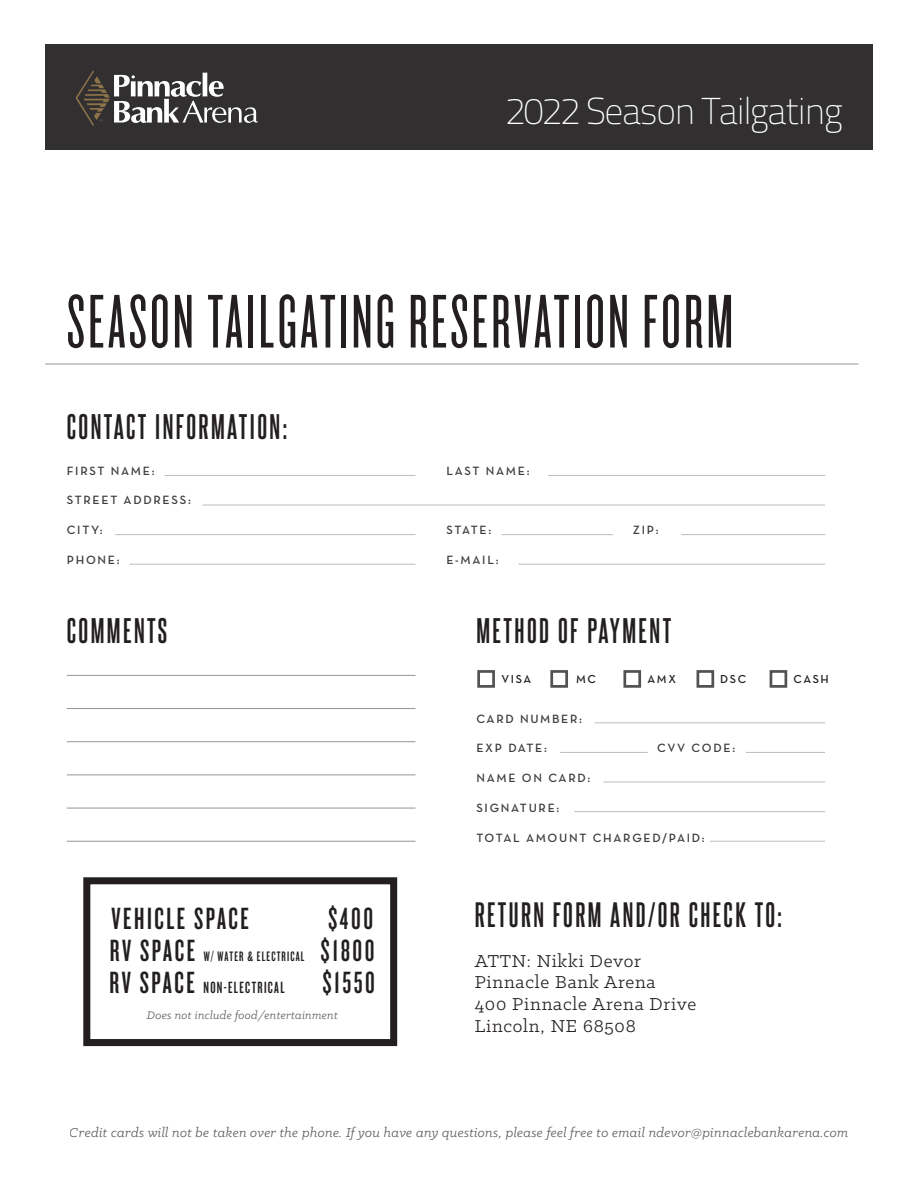
<style>
.page{position:relative;width:918px;height:1188px;background:#fff}
.page>*{position:absolute;margin:0;border:0;box-sizing:border-box;transform-origin:0 0}
.t1{font:79.05px "Knockout HTF26 Junior Flyweight";letter-spacing:.04em;color:#231f20}
.t2{font:100 37.35px "Titillium Text 22 L";letter-spacing:-.04em;color:#fff}
.t3{font:31.95px "Knockout HTF47 Bantamweight";letter-spacing:.08em;color:#231f20}
.t4{font:700 30.3px "Steelfish Rg";letter-spacing:.08em;color:#231f20}
.t5{font:700 30px "Steelfish Rg";letter-spacing:.08em;color:#231f20}
.t6{font:19.5px "Klinic Slab";letter-spacing:.04em;color:#231f20}
.t7{font:16.95px "Knockout HTF47 Bantamweight";letter-spacing:.08em;color:#231f20}
.t8{font:italic 14.4px "Klinic Slab";letter-spacing:.02em;color:#231f20}
.t9{font:14.25px "Knockout HTF47 Bantamweight";letter-spacing:.08em;color:#231f20}
.t10{font:12.3px "Neutra Text Demi Alt";letter-spacing:.14em;color:#3e3e3f}
.t11{font:italic 12.3px "Klinic Slab";letter-spacing:.02em;color:#231f20}
.t12{font:11.7px "Neutra Text Demi Alt";letter-spacing:.14em;color:#231f20}
.s1{font-size:31.95px}
</style>
<div class="page">
<div style="left:45px;top:44px;width:828px;height:106px;background:#312f30"></div>
<hr style="left:165px;top:475px;width:250px;height:1px;background:#bcbdc0">
<hr style="left:560px;top:752px;width:88px;height:1px;background:#bcbdc0">
<hr style="left:746px;top:752px;width:79px;height:1px;background:#bcbdc0">
<hr style="left:595px;top:723px;width:230px;height:1px;background:#bcbdc0">
<hr style="left:548px;top:475px;width:277px;height:1px;background:#bcbdc0">
<hr style="left:202px;top:505px;width:623px;height:1px;background:#bcbdc0">
<hr style="left:603px;top:782px;width:222px;height:1px;background:#bcbdc0">
<hr style="left:115px;top:534px;width:300px;height:1px;background:#bcbdc0">
<hr style="left:574px;top:811px;width:251px;height:1px;background:#bcbdc0">
<hr style="left:501px;top:534px;width:112px;height:1px;background:#bcbdc0">
<hr style="left:681px;top:534px;width:144px;height:1px;background:#bcbdc0">
<hr style="left:130px;top:564px;width:285px;height:1px;background:#bcbdc0">
<hr style="left:67px;top:708px;width:348px;height:1px;background:#939598">
<hr style="left:67px;top:741px;width:348px;height:1px;background:#939598">
<hr style="left:67px;top:775px;width:348px;height:1px;background:#939598">
<hr style="left:67px;top:808px;width:348px;height:1px;background:#939598">
<hr style="left:67px;top:841px;width:348px;height:1px;background:#939598">
<hr style="left:67px;top:675px;width:348px;height:1px;background:#939598">
<hr style="left:710px;top:841px;width:115px;height:1px;background:#bcbdc0">
<hr style="left:518px;top:564px;width:307px;height:1px;background:#bcbdc0">
<svg style="left:75px;top:70px;width:183px;height:56px"></svg>
<hr style="left:45px;top:364px;width:814px;height:1px;background:#939598">
<div style="left:477px;top:670px;width:18px;height:18px;border:3px solid #545155"></div>
<div style="left:550px;top:670px;width:18px;height:18px;border:3px solid #545155"></div>
<div style="left:623px;top:670px;width:18px;height:18px;border:3px solid #545155"></div>
<div style="left:697px;top:670px;width:17px;height:18px;border:3px solid #545155"></div>
<div style="left:770px;top:670px;width:17px;height:18px;border:3px solid #545155"></div>
<div style="left:83px;top:877px;width:314px;height:169px;border:7px solid #231f20"></div>
<p class="t2" style="left:506px;top:84px;width:339px">2022 Season Tailgating</p>
<p class="t1" style="left:67px;top:284px;width:668px">SEASON TAILGATING RESERVATION FORM</p>
<p class="t4" style="left:67px;top:408px;width:222px">CONTACT INFORMATION:</p>
<p class="t10" style="left:67px;top:463px;width:89px">FIRST NAME:</p>
<p class="t10" style="left:67px;top:493px;width:126px">STREET ADDRESS:</p>
<p class="t10" style="left:67px;top:522px;width:37px">CITY:</p>
<p class="t10" style="left:67px;top:552px;width:54px">PHONE:</p>
<p class="t4" style="left:67px;top:612px;width:102px">COMMENTS</p>
<p class="t3" style="left:112px;top:903px;width:139px">VEHICLE SPACE</p>
<p class="t3" style="left:328px;top:903px;width:47px">$400</p>
<p class="t3" style="left:110px;top:935px;width:87px">RV SPACE</p>
<p class="t9" style="left:204px;top:949px;width:102px">W/ WATER &amp; ELECTRICAL</p>
<p class="t3" style="left:320px;top:935px;width:56px">$1800</p>
<p class="t7" style="left:110px;top:979px;width:267px"><span class="s1">RV SPACE</span> NON-ELECTRICAL <span class="s1">$1550</span></p>
<p class="t11" style="left:147px;top:1008px;width:192px">Does not include food/entertainment</p>
<p class="t10" style="left:446px;top:463px;width:85px">LAST NAME:</p>
<p class="t10" style="left:446px;top:522px;width:46px">STATE:</p>
<p class="t10" style="left:633px;top:522px;width:27px">ZIP:</p>
<p class="t10" style="left:446px;top:552px;width:54px">E-MAIL:</p>
<p class="t4" style="left:476px;top:612px;width:196px">METHOD OF PAYMENT</p>
<p class="t12" style="left:501px;top:671px;width:31px">VISA</p>
<p class="t12" style="left:576px;top:671px;width:21px">MC</p>
<p class="t12" style="left:647px;top:671px;width:30px">AMX</p>
<p class="t12" style="left:720px;top:671px;width:27px">DSC</p>
<p class="t12" style="left:794px;top:671px;width:37px">CASH</p>
<p class="t10" style="left:476px;top:711px;width:107px">CARD NUMBER:</p>
<p class="t10" style="left:476px;top:741px;width:72px">EXP DATE:</p>
<p class="t10" style="left:657px;top:741px;width:80px">CVV CODE:</p>
<p class="t10" style="left:476px;top:770px;width:115px">NAME ON CARD:</p>
<p class="t10" style="left:476px;top:800px;width:85px">SIGNATURE:</p>
<p class="t10" style="left:476px;top:830px;width:230px">TOTAL AMOUNT CHARGED/PAID:</p>
<p class="t5" style="left:475px;top:896px;width:309px">RETURN FORM AND/OR CHECK TO:</p>
<p class="t6" style="left:475px;top:948px;width:168px">ATTN: Nikki Devor</p>
<p class="t6" style="left:475px;top:970px;width:182px">Pinnacle Bank Arena</p>
<p class="t6" style="left:475px;top:992px;width:223px">400 Pinnacle Arena Drive</p>
<p class="t6" style="left:475px;top:1013px;width:163px">Lincoln, NE 68508</p>
<p class="t8" style="left:70px;top:1124px;width:780px">Credit cards will not be taken over the phone. If you have any questions, please feel free to email ndevor@pinnaclebankarena.com</p>
</div>
